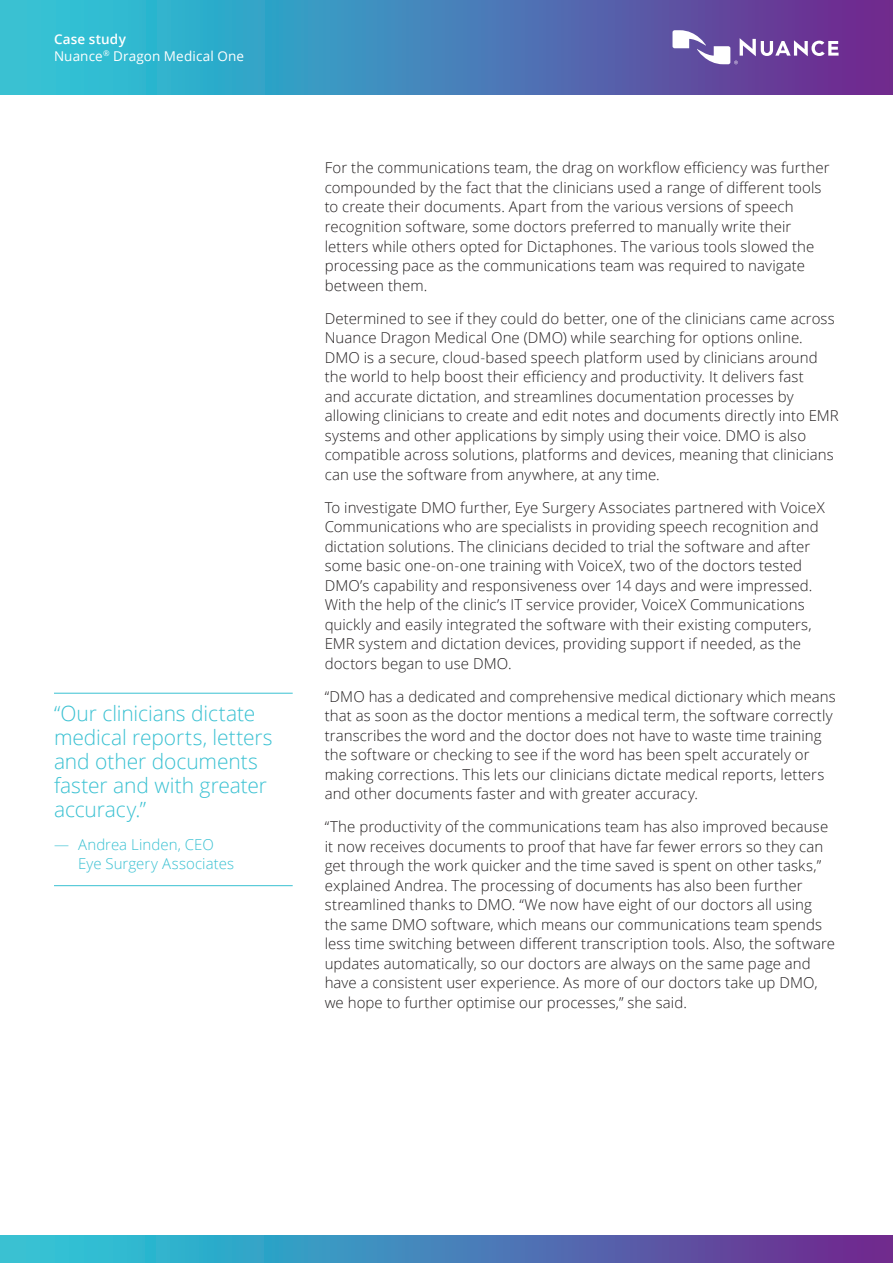
<style>
.page{position:relative;width:893px;height:1263px;background:#fff}
.page>*{position:absolute;margin:0;border:0;box-sizing:border-box;transform-origin:0 0}
.t1{font:300 21px/24px "Open Sans";letter-spacing:-.005em;color:#3ac1d2}
.t2{font:300 15px/19.5px "Open Sans";letter-spacing:.005em;color:#231f20}
.t3{font:300 15px/19.5px "Open Sans";letter-spacing:.005em;color:#3ac1d2}
.t4{font:13.5px/16.5px "Open Sans";letter-spacing:.01em;color:#fff}
.s1{font-weight:600}
</style>
<div class="page">
<svg style="left:0;top:1236px;width:893px;height:27px;background:#497db6"></svg>
<svg style="left:0;top:0;width:893px;height:94px;background:#4782b8"></svg>
<svg style="left:672px;top:30px;width:167px;height:34px"></svg>
<hr style="left:54px;top:693px;width:239px;height:1px;background:#3ac1d2">
<hr style="left:54px;top:885px;width:239px;height:1px;background:#3ac1d2">
<p class="t4" style="left:54px;top:31px;width:192px"><span class="s1">Case study<br></span>Nuance<sup>®</sup> Dragon Medical One</p>
<h1 class="t1" style="left:54px;top:700px;width:220px">“Our clinicians dictate medical reports, letters and other documents faster and with greater accuracy.”</h1>
<p class="t3" style="left:78px;top:834px;width:158px;text-indent:-24px">— Andrea Linden, CEO<br>Eye Surgery Associates</p>
<p class="t2" style="left:325px;top:158px;width:506px">For the communications team, the drag on workflow efficiency was further compounded by the fact that the clinicians used a range of different tools to create their documents. Apart from the various versions of speech recognition software, some doctors preferred to manually write their letters while others opted for Dictaphones. The various tools slowed the processing pace as the communications team was required to navigate between them.</p>
<p class="t2" style="left:325px;top:308px;width:516px">Determined to see if they could do better, one of the clinicians came across Nuance Dragon Medical One (DMO) while searching for options online.<br>DMO is a secure, cloud-based speech platform used by clinicians around the world to help boost their efficiency and productivity. It delivers fast<br>and accurate dictation, and streamlines documentation processes by allowing clinicians to create and edit notes and documents directly into EMR systems and other applications by simply using their voice. DMO is also compatible across solutions, platforms and devices, meaning that clinicians can use the software from anywhere, at any time.</p>
<p class="t2" style="left:325px;top:497px;width:502px">To investigate DMO further, Eye Surgery Associates partnered with VoiceX Communications who are specialists in providing speech recognition and dictation solutions. The clinicians decided to trial the software and after some basic one-on-one training with VoiceX, two of the doctors tested DMO’s capability and responsiveness over 14 days and were impressed.<br>With the help of the clinic’s IT service provider, VoiceX Communications quickly and easily integrated the software with their existing computers, EMR system and dictation devices, providing support if needed, as the doctors began to use DMO.</p>
<p class="t2" style="left:325px;top:686px;width:512px">“DMO has a dedicated and comprehensive medical dictionary which means that as soon as the doctor mentions a medical term, the software correctly transcribes the word and the doctor does not have to waste time training the software or checking to see if the word has been spelt accurately or making corrections. This lets our clinicians dictate medical reports, letters and other documents faster and with greater accuracy.</p>
<p class="t2" style="left:325px;top:816px;width:512px">“The productivity of the communications team has also improved because it now receives documents to proof that have far fewer errors so they can get through the work quicker and the time saved is spent on other tasks,” explained Andrea. The processing of documents has also been further streamlined thanks to DMO. “We now have eight of our doctors all using the same DMO software, which means our communications team spends less time switching between different transcription tools. Also, the software updates automatically, so our doctors are always on the same page and have a consistent user experience. As more of our doctors take up DMO, we hope to further optimise our processes,” she said.</p>
</div>
